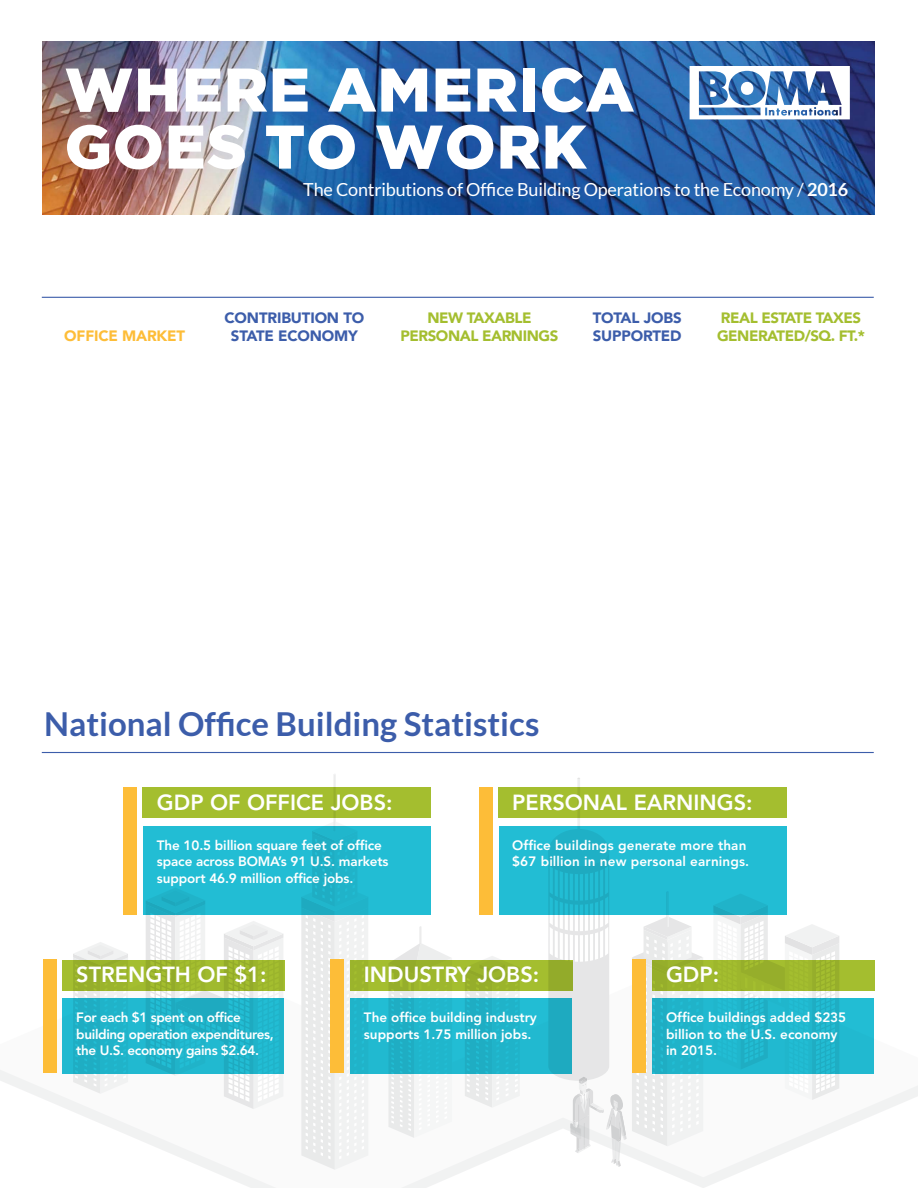
<style>
.page{position:relative;width:918px;height:1188px;background:#fff}
.page>*{position:absolute;margin:0;border:0;box-sizing:border-box;transform-origin:0 0}
.t1{font:900 61.5px/57px "Gotham";letter-spacing:.015em;color:#fff}
.t2{font:700 33px "Lato";color:#3c5daa}
.t3{font:800 21.75px "Avenir";color:#fff}
.t4{font:18px "Lato";letter-spacing:-.01em;color:#fff}
.t5{font:900 15px/18px "Avenir";letter-spacing:-.03em;color:#a4be2f;text-align:center}
.t6{font:900 15px/18px "Avenir";letter-spacing:-.01em;color:#3c5daa;text-align:center}
.t7{font:900 15px "Avenir";letter-spacing:-.01em;color:#fdbd38}
.t8{font:800 13.5px/16.5px "Avenir";color:#fff}
.t9{font:800 13.5px/16.5px "Avenir";letter-spacing:-.025em;color:#fff}
.s1{font-weight:700}
</style>
<div class="page">
<img style="left:42px;top:42px;width:833px;height:172px">
<svg style="left:0;top:960px;width:918px;height:228px"></svg>
<svg style="left:465px;top:956px;width:55px;height:152px"></svg>
<svg style="left:301px;top:774px;width:67px;height:396px"></svg>
<svg style="left:388px;top:926px;width:64px;height:212px"></svg>
<svg style="left:146px;top:915px;width:137px;height:194px"></svg>
<svg style="left:73px;top:942px;width:55px;height:152px"></svg>
<svg style="left:713px;top:894px;width:126px;height:206px"></svg>
<svg style="left:690px;top:66px;width:160px;height:53px"></svg>
<svg style="left:548px;top:778px;width:155px;height:389px"></svg>
<hr style="left:42px;top:297px;width:832px;height:1px;background:#3c5daa">
<hr style="left:42px;top:752px;width:832px;height:1px;background:#3c5daa">
<div style="left:144px;top:826px;width:287px;height:89px;background:#22bdd4"></div>
<div style="left:143px;top:787px;width:288px;height:31px;background:#a4be2f"></div>
<div style="left:124px;top:787px;width:13px;height:128px;background:#fdbd38"></div>
<div style="left:62px;top:960px;width:223px;height:30px;background:#9cb52c"></div>
<div style="left:63px;top:998px;width:221px;height:75px;background:#20b3c9"></div>
<div style="left:43px;top:960px;width:13px;height:113px;background:#fdbd38"></div>
<div style="left:350px;top:960px;width:222px;height:30px;background:#9bb42c"></div>
<div style="left:351px;top:998px;width:221px;height:75px;background:#20b6cc"></div>
<div style="left:331px;top:960px;width:13px;height:113px;background:#fdbd38"></div>
<div style="left:652px;top:960px;width:223px;height:30px;background:#9eb72d"></div>
<div style="left:653px;top:998px;width:221px;height:75px;background:#22bdd4"></div>
<div style="left:633px;top:960px;width:13px;height:113px;background:#fdbd38"></div>
<svg style="left:499px;top:826px;width:287px;height:89px;background:#21bad1"></svg>
<div style="left:498px;top:787px;width:288px;height:31px;background:#a4be2f"></div>
<div style="left:479px;top:787px;width:13px;height:128px;background:#fdbd38"></div>
<h1 class="t1" style="left:65px;top:60px;width:571px">WHERE AMERICA<br>GOES TO WORK</h1>
<h3 class="t4" style="left:303px;top:179px;width:547px">The Contributions of Office Building Operations to the Economy / <span class="s1">2016</span></h3>
<p class="t7" style="left:64px;top:322px;width:122px">OFFICE MARKET</p>
<p class="t6" style="left:225px;top:308px;width:141px">CONTRIBUTION TO<br>STATE ECONOMY</p>
<p class="t5" style="left:401px;top:308px;width:159px">NEW TAXABLE<br>PERSONAL EARNINGS</p>
<p class="t6" style="left:593px;top:308px;width:90px;text-align:left">TOTAL JOBS<br>SUPPORTED</p>
<p class="t5" style="left:717px;top:308px;width:149px;text-align:left">REAL ESTATE TAXES<br>GENERATED/SQ. FT.*</p>
<h2 class="t2" style="left:44px;top:705px;width:497px">National Office Building Statistics</h2>
<h3 class="t3" style="left:157px;top:789px;width:237px">GDP OF OFFICE JOBS:</h3>
<p class="t8" style="left:157px;top:837px;width:233px">The 10.5 billion square feet of office space across BOMA’s 91 U.S. markets support 46.9 million office jobs.</p>
<h3 class="t3" style="left:512px;top:789px;width:242px">PERSONAL EARNINGS:</h3>
<p class="t8" style="left:512px;top:837px;width:239px">Office buildings generate more than $67 billion in new personal earnings.</p>
<h3 class="t3" style="left:76px;top:962px;width:192px">STRENGTH OF $1:</h3>
<p class="t9" style="left:76px;top:1009px;width:199px">For each $1 spent on office building operation expenditures, the U.S. economy gains $2.64.</p>
<h3 class="t3" style="left:364px;top:962px;width:177px">INDUSTRY JOBS:</h3>
<p class="t8" style="left:364px;top:1009px;width:175px">The office building industry supports 1.75 million jobs.</p>
<h3 class="t3" style="left:666px;top:962px;width:55px">GDP:</h3>
<p class="t8" style="left:666px;top:1009px;width:182px">Office buildings added $235 billion to the U.S. economy in 2015.</p>
</div>
